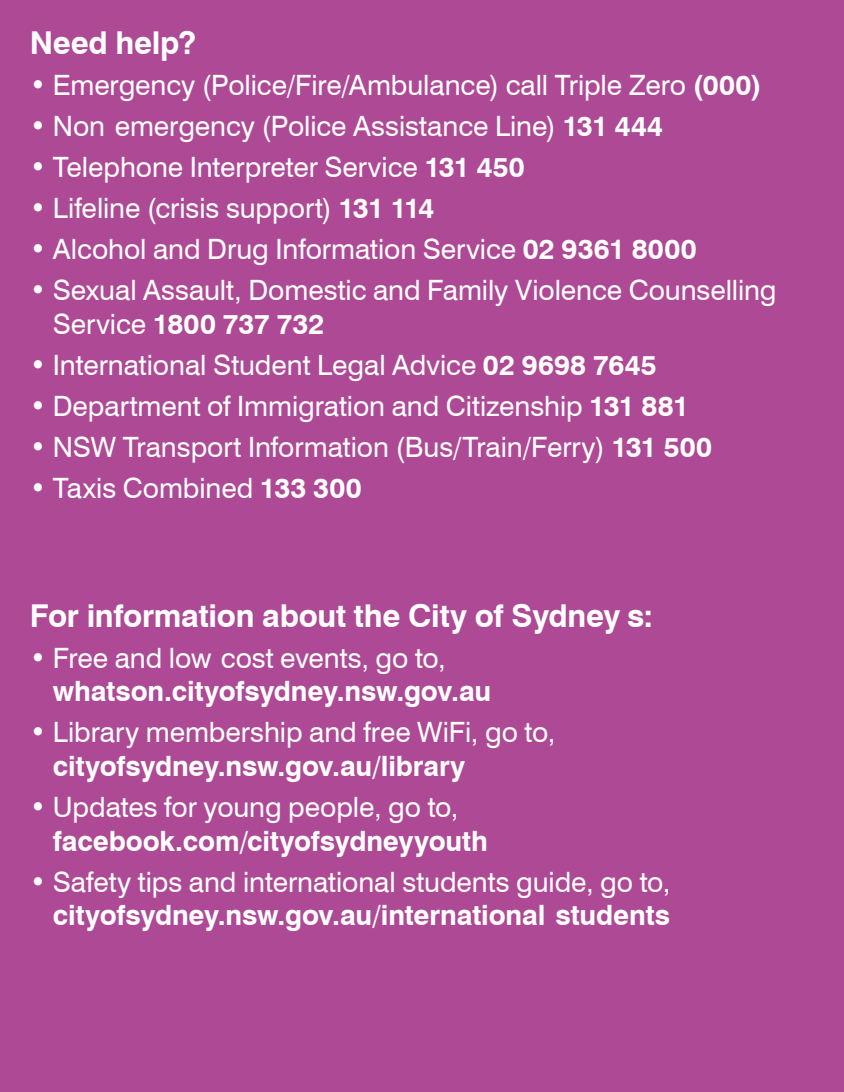
<style>
.page{position:relative;width:844px;height:1092px;background:#fff}
.page>*{position:absolute;margin:0;border:0;box-sizing:border-box;transform-origin:0 0}
.t1{font:700 31.5px "Swiss 721 BT";letter-spacing:-.01em;color:#fff}
.t2{font:28px/33.6px "Swiss 721 BT";letter-spacing:-.005em;color:#fff}
.t3{font:700 28px/33.6px "Swiss 721 BT";letter-spacing:-.005em;color:#fff}
.s1{font-weight:700}
.s2{font-weight:400}
</style>
<div class="page">
<div style="left:0;top:0;width:843px;height:1091px;background:#ae4995"></div>
<h2 class="t1" style="left:30px;top:23px;width:168px">Need help?</h2>
<p class="t2" style="left:30px;top:68px;width:733px">• Emergency (Police/Fire/Ambulance) call Triple Zero <span class="s1">(000)</span></p>
<p class="t2" style="left:30px;top:109px;width:634px">• Non emergency (Police Assistance Line) <span class="s1">131 444</span></p>
<p class="t2" style="left:30px;top:150px;width:496px">• Telephone Interpreter Service <span class="s1">131 450</span></p>
<p class="t2" style="left:30px;top:191px;width:406px">• Lifeline (crisis support) <span class="s1">131 114</span></p>
<p class="t2" style="left:30px;top:232px;width:668px">• Alcohol and Drug Information Service <span class="s1">02 9361 8000</span></p>
<p class="t2" style="left:53px;top:273px;width:725px;text-indent:-23px">• Sexual Assault, Domestic and Family Violence Counselling<br>Service <span class="s1">1800 737 732</span></p>
<p class="t2" style="left:30px;top:348px;width:628px">• International Student Legal Advice <span class="s1">02 9698 7645</span></p>
<p class="t2" style="left:30px;top:389px;width:660px">• Department of Immigration and Citizenship <span class="s1">131 881</span></p>
<p class="t2" style="left:30px;top:430px;width:683px">• NSW Transport Information (Bus/Train/Ferry) <span class="s1">131 500</span></p>
<p class="t2" style="left:30px;top:471px;width:333px">• Taxis Combined <span class="s1">133 300</span></p>
<h2 class="t1" style="left:30px;top:596px;width:624px">For information about the City of Sydney s:</h2>
<p class="t3" style="left:53px;top:640px;width:440px;text-indent:-23px"><span class="s2">• Free and low cost events, go to, </span>whatson.cityofsydney.nsw.gov.au</p>
<p class="t2" style="left:53px;top:715px;width:504px;text-indent:-23px">• Library membership and free WiFi, go to, <span class="s1">cityofsydney.nsw.gov.au/library</span></p>
<p class="t3" style="left:53px;top:790px;width:436px;text-indent:-23px"><span class="s2">• Updates for young people, go to, </span>facebook.com/cityofsydneyyouth</p>
<p class="t2" style="left:30px;top:864px;width:642px;text-align:right">• Safety tips and international students guide, go to, <span class="s1">cityofsydney.nsw.gov.au/international students</span></p>
</div>
